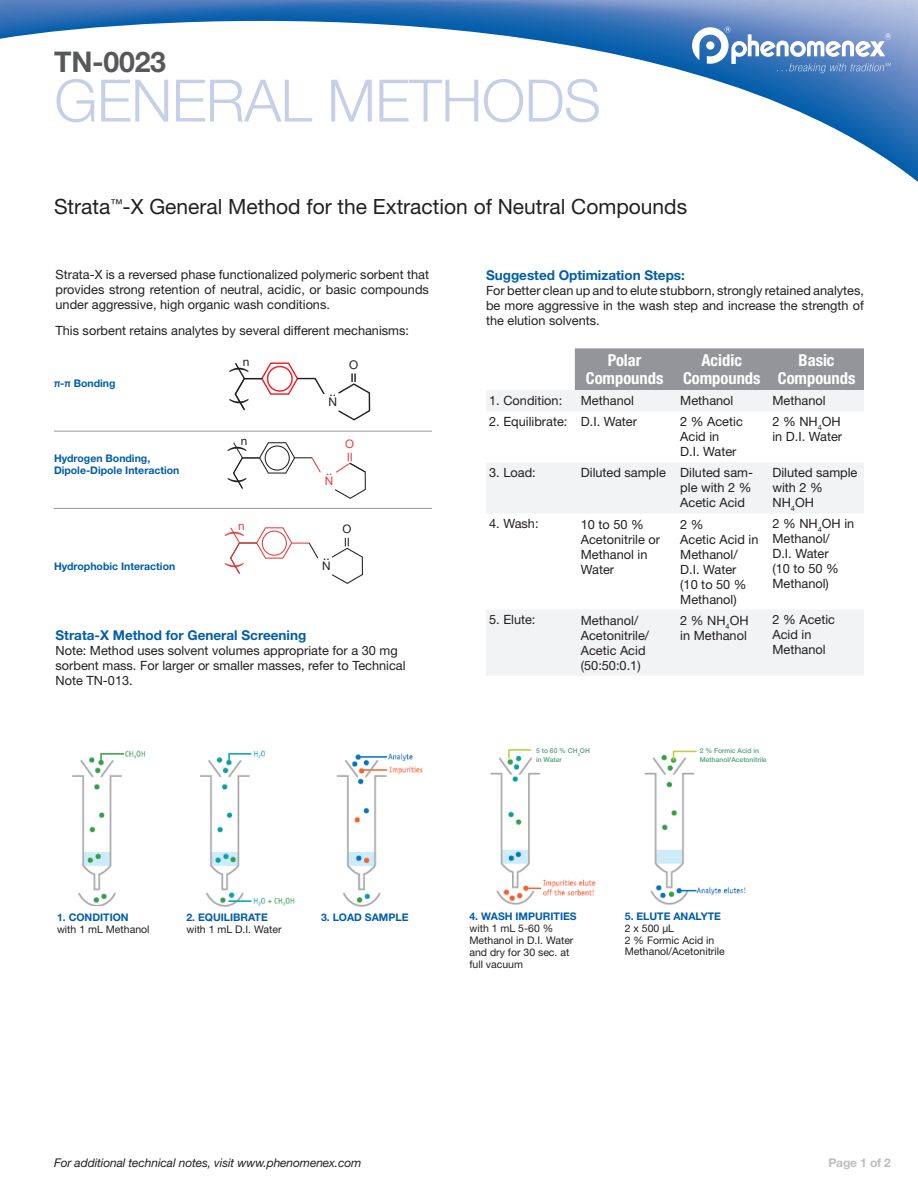
<style>
.page{position:relative;width:918px;height:1188px;background:#fff}
.page>*{position:absolute;margin:0;border:0;box-sizing:border-box;transform-origin:0 0}
.M_-_applications{font:300 58.5px "Helvetica Neue LT Std";letter-spacing:-.01em;color:#c6cfe8}
.N_-_TN{font:700 28.5px "Helvetica Neue LT Std";letter-spacing:-.01em;color:#57585a}
.B_-_Title_2{font:21px "Helvetica Neue LT Std";color:#231f20}
.t1{font:20.4px "Helvetica Neue LT Std";color:#231f20}
.t2{font:19.95px "Helvetica Neue LT Std";color:#ee3838}
.t3{font:19.95px "Helvetica Neue LT Std";color:#231f20}
.E_-_Body_Text{font:700 condensed 16.5px/18px "Helvetica Neue LT Std";color:#fff;text-align:center}
.D_-_Subhead{font:700 13.5px "Helvetica Neue LT Std";color:#015dab}
.E_-_Body_Text-2{font:12.75px/15px "Helvetica Neue LT Std";color:#231f20}
.D_-_Subhead-2{font:12.75px/15px "Helvetica Neue LT Std";color:#231f20}
.W-For_Additional{font:italic 12px "Helvetica Neue LT Std";letter-spacing:-.01em;color:#231f20}
.t4{font:700 12px "Helvetica Neue LT Std";letter-spacing:-.01em;color:#bcbdc0}
.t5{font:12px "Helvetica Neue LT Std";color:#231f20}
.t6{font:11.7px "Helvetica Neue LT Std";color:#231f20}
.t7{font:11.7px "Helvetica Neue LT Std";color:#ee3838}
.E_-_Body_Text-3{font:10.5px/12px "Helvetica Neue LT Std";color:#231f20}
.E_-_Body_Text-4{font:700 10.5px/12px "Helvetica Neue LT Std";color:#015dab}
.E_-_Body_Text-5{font:500 6.75px/9px "Helvetica Neue LT Std";color:#4f9e7c}
.s1{font-weight:700;color:#015dab}
</style>
<div class="page">
<svg style="left:0;top:0;width:918px;height:182px"></svg>
<svg style="left:692px;top:26px;width:199px;height:47px"></svg>
<svg style="left:331px;top:538px;width:32px;height:46px"></svg>
<svg style="left:335px;top:453px;width:31px;height:46px"></svg>
<svg style="left:338px;top:373px;width:33px;height:47px"></svg>
<div style="left:575px;top:348px;width:289px;height:42px;background:#939598"></div>
<svg style="left:486px;top:390px;width:378px;height:285px"></svg>
<hr style="left:54px;top:431px;width:378px;height:1px;background:#939598">
<hr style="left:54px;top:508px;width:378px;height:1px;background:#939598">
<img style="left:72px;top:750px;width:351px;height:157px">
<img style="left:467px;top:749px;width:279px;height:179px">
<div style="left:468px;top:910px;width:119px;height:69px;background:#fff"></div>
<div style="left:617px;top:908px;width:187px;height:55px;background:#fff"></div>
<div style="left:535px;top:742px;width:81px;height:20px;background:#fff"></div>
<div style="left:612px;top:741px;width:50px;height:13px;background:#fff"></div>
<div style="left:698px;top:739px;width:119px;height:36px;background:#fff"></div>
<svg style="left:230px;top:527px;width:89px;height:47px"></svg>
<svg style="left:233px;top:442px;width:88px;height:47px"></svg>
<svg style="left:234px;top:362px;width:91px;height:49px"></svg>
<p class="N_-_TN" style="left:54px;top:45px;width:113px">TN-0023</p>
<p class="M_-_applications" style="left:54px;top:65px;width:548px">GENERAL METHODS</p>
<p class="B_-_Title_2" style="left:54px;top:195px;width:635px">Strata<sup>™</sup>-X General Method for the Extraction of Neutral Compounds</p>
<p class="E_-_Body_Text-2" style="left:56px;top:267px;width:375px;text-align:justify">Strata-X is a reversed phase functionalized polymeric sorbent that provides strong retention of neutral, acidic, or basic compounds under aggressive, high organic wash conditions.</p>
<p class="E_-_Body_Text-2" style="left:56px;top:323px;width:355px">This sorbent retains analytes by several different mechanisms:</p>
<p class="D_-_Subhead" style="left:486px;top:266px;width:200px">Suggested Optimization Steps:</p>
<p class="E_-_Body_Text-2" style="left:486px;top:282px;width:379px;text-align:justify">For better clean up and to elute stubborn, strongly retained analytes, be more aggressive in the wash step and increase the strength of the elution solvents.</p>
<p class="t5" style="left:349px;top:357px;width:11px">O</p>
<p class="E_-_Body_Text" style="left:586px;top:351px;width:79px">Polar<br>Compounds</p>
<p class="E_-_Body_Text" style="left:683px;top:351px;width:79px">Acidic<br>Compounds</p>
<p class="E_-_Body_Text" style="left:778px;top:350px;width:79px">Basic<br>Compounds</p>
<p class="E_-_Body_Text-2" style="left:489px;top:392px;width:74px">1. Condition:</p>
<p class="E_-_Body_Text-2" style="left:581px;top:393px;width:55px">Methanol</p>
<p class="E_-_Body_Text-2" style="left:680px;top:393px;width:55px">Methanol</p>
<p class="E_-_Body_Text-2" style="left:772px;top:392px;width:55px">Methanol</p>
<p class="E_-_Body_Text-2" style="left:489px;top:414px;width:80px">2. Equilibrate:</p>
<p class="E_-_Body_Text-2" style="left:581px;top:414px;width:58px">D.I. Water</p>
<p class="E_-_Body_Text-2" style="left:680px;top:414px;width:64px">2 % Acetic<br>Acid in<br>D.I. Water</p>
<p class="E_-_Body_Text-2" style="left:772px;top:414px;width:71px">2 % NH<sub>4</sub>OH in D.I. Water</p>
<p class="E_-_Body_Text-2" style="left:489px;top:465px;width:48px">3. Load:</p>
<p class="E_-_Body_Text-2" style="left:581px;top:465px;width:87px">Diluted sample</p>
<p class="E_-_Body_Text-2" style="left:680px;top:465px;width:74px;text-align:justify">Diluted sam&shy;ple with 2 % Acetic Acid</p>
<p class="E_-_Body_Text-2" style="left:772px;top:465px;width:87px">Diluted sample with 2 %<br>NH<sub>4</sub>OH</p>
<p class="E_-_Body_Text-2" style="left:489px;top:516px;width:51px">4. Wash:</p>
<p class="E_-_Body_Text-2" style="left:581px;top:516px;width:81px">10 to 50 %<br>Acetonitrile or<br>Methanol in<br>Water</p>
<p class="E_-_Body_Text-2" style="left:680px;top:516px;width:80px">2 %<br>Acetic Acid in<br>Methanol/<br>D.I. Water<br>(10 to 50 %<br>Methanol)</p>
<p class="E_-_Body_Text-2" style="left:772px;top:516px;width:83px">2 % NH<sub>4</sub>OH in<br>Methanol/<br>D.I. Water<br>(10 to 50 %<br>Methanol)</p>
<p class="E_-_Body_Text-2" style="left:489px;top:612px;width:48px">5. Elute:</p>
<p class="E_-_Body_Text-2" style="left:581px;top:612px;width:70px">Methanol/<br>Acetonitrile/<br>Acetic Acid (50:50:0.1)</p>
<p class="E_-_Body_Text-2" style="left:680px;top:612px;width:70px">2 % NH<sub>4</sub>OH in Methanol</p>
<p class="E_-_Body_Text-2" style="left:772px;top:612px;width:64px">2 % Acetic<br>Acid in<br>Methanol</p>
<p class="t5" style="left:243px;top:354px;width:8px">n</p>
<p class="t1" style="left:225px;top:372px;width:7px;rotate:-90deg">)</p>
<p class="E_-_Body_Text-4" style="left:54px;top:377px;width:63px">π-π Bonding</p>
<p class="t5" style="left:329px;top:385px;width:8px">..</p>
<p class="t5" style="left:328px;top:395px;width:10px">N</p>
<p class="t6" style="left:241px;top:434px;width:8px">n</p>
<p class="t3" style="left:224px;top:451px;width:7px;rotate:-90deg">)</p>
<p class="t7" style="left:345px;top:437px;width:10px">O</p>
<p class="E_-_Body_Text-4" style="left:54px;top:452px;width:127px">Hydrogen Bonding,<br>Dipole-Dipole Interaction</p>
<p class="t7" style="left:326px;top:464px;width:8px">..</p>
<p class="t7" style="left:325px;top:474px;width:10px">N</p>
<p class="t7" style="left:238px;top:519px;width:8px">n</p>
<p class="t2" style="left:221px;top:536px;width:7px;rotate:-90deg">)</p>
<p class="t6" style="left:342px;top:522px;width:10px">O</p>
<p class="t6" style="left:323px;top:549px;width:8px">..</p>
<p class="E_-_Body_Text-4" style="left:54px;top:560px;width:123px">Hydrophobic Interaction</p>
<p class="t6" style="left:322px;top:559px;width:10px">N</p>
<p class="D_-_Subhead" style="left:56px;top:627px;width:252px">Strata-X Method for General Screening</p>
<p class="D_-_Subhead-2" style="left:56px;top:642px;width:352px">Note: Method uses solvent volumes appropriate for a 30 mg sorbent mass. For larger or smaller masses, refer to Technical<br>Note TN-013.</p>
<p class="E_-_Body_Text-5" style="left:536px;top:746px;width:55px">5 to 60 % CH<sub>3</sub>OH in Water</p>
<p class="E_-_Body_Text-5" style="left:700px;top:746px;width:68px">2 % Formic Acid in<br>Methanol/Acetonitrile</p>
<p class="E_-_Body_Text-4" style="left:57px;top:911px;width:73px">1. CONDITION</p>
<p class="E_-_Body_Text-4" style="left:321px;top:911px;width:89px">3. LOAD SAMPLE</p>
<p class="E_-_Body_Text-3" style="left:57px;top:923px;width:94px">with 1 mL Methanol</p>
<p class="E_-_Body_Text-3" style="left:186px;top:911px;width:97px"><span class="s1">2. EQUILIBRATE </span>with 1 mL D.I. Water</p>
<p class="E_-_Body_Text-3" style="left:469px;top:910px;width:109px"><span class="s1">4. WASH IMPURITIES </span>with 1 mL 5-60 %<br>Methanol in D.I. Water and dry for 30 sec. at full vacuum</p>
<p class="E_-_Body_Text-3" style="left:625px;top:910px;width:98px"><span class="s1">5. ELUTE ANALYTE<br></span>2 x 500 µL<br>2 % Formic Acid in</p>
<p class="E_-_Body_Text-3" style="left:625px;top:945px;width:101px">Methanol/Acetonitrile</p>
<p class="W-For_Additional" style="left:54px;top:1156px;width:309px">For additional technical notes, visit www.phenomenex.com</p>
<p class="t4" style="left:828px;top:1155px;width:64px">Page 1 of 2</p>
</div>
